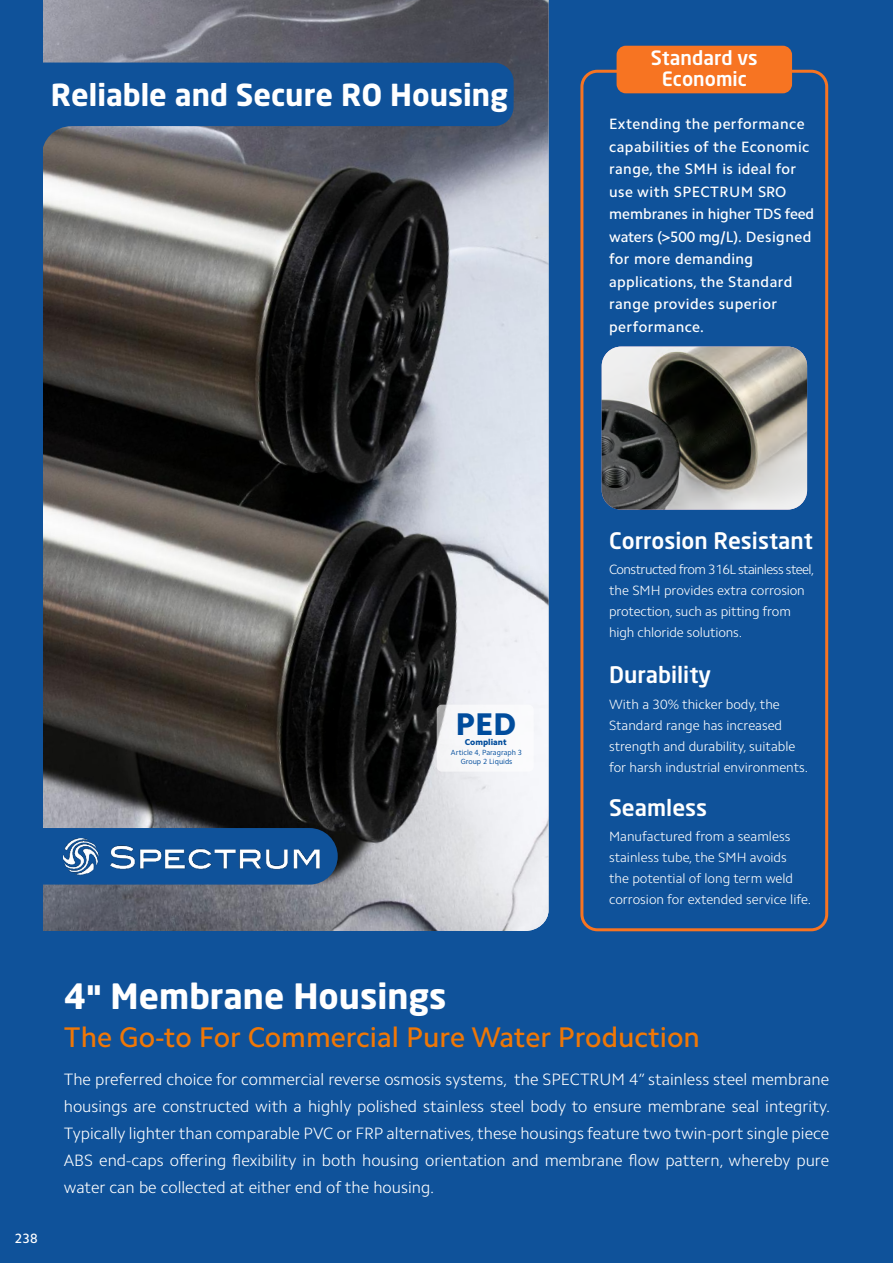
<style>
.page{position:relative;width:893px;height:1263px;background:#0f529a}
.page>*{position:absolute;margin:0;border:0;box-sizing:border-box;transform-origin:0 0}
.t1{font:700 34.5px "Neo Sans";color:#fff}
.t2{font:800 31.5px "Camphor Std";color:#004c9c}
.t3{font:700 30px "Neo Sans";color:#fff}
.t4{font:500 28.5px "Camphor Std";color:#ef7706}
.t5{font:500 22.5px "Neo Sans";color:#fff}
.t6{font:500 19.5px/21px "Neo Sans";color:#fff;text-align:center}
.t7{font:300 16.5px/27px "Camphor Std";color:#fff;text-align:justify}
.t8{font:500 15px/22.5px "Camphor Std";letter-spacing:.03em;color:#fff}
.t9{font:300 13.5px/21px "Camphor Std";color:#fff}
.t10{font:500 13.5px "Camphor Std";color:#fff}
.t11{font:800 8.7px "Camphor Std";color:#004c9c}
.t12{font:7.5px/9px "Camphor Std";color:#004c9c;text-align:center}
.s1{font-family:"Camphor Std";font-weight:800}
</style>
<div class="page">
<img style="left:43px;top:0;width:506px;height:931px">
<div style="left:580px;top:70px;width:248px;height:861px;border:3px solid #f77422;border-radius:15px"></div>
<div style="left:617px;top:46px;width:175px;height:47px;background:#f77422;border-radius:9px"></div>
<img style="left:602px;top:347px;width:205px;height:163px">
<svg style="left:43px;top:828px;width:295px;height:56px"></svg>
<div style="left:63px;top:838px;width:257px;height:41px;background:#0f529a"></div>
<img style="left:63px;top:838px;width:257px;height:37px">
<svg style="left:43px;top:63px;width:471px;height:125px"></svg>
<div style="left:437px;top:705px;width:97px;height:67px;background:#fff;border-radius:5px"></div>
<h3 class="t3" style="left:51px;top:82px;width:459px">Reliable and Secure RO Housing</h3>
<p class="t6" style="left:651px;top:49px;width:108px">Standard vs<br>Economic</p>
<p class="t8" style="left:609px;top:113px;width:207px">Extending the performance capabilities of the Economic range, the SMH is ideal for use with SPECTRUM SRO membranes in higher TDS feed waters (&gt;500 mg/L). Designed for more demanding applications, the Standard range provides superior performance.</p>
<h2 class="t2" style="left:455px;top:705px;width:62px">PED</h2>
<p class="t11" style="left:465px;top:736px;width:43px">Compliant</p>
<p class="t12" style="left:451px;top:748px;width:73px">Article 4, Paragraph 3<br>Group 2 Liquids</p>
<h3 class="t5" style="left:609px;top:531px;width:205px">Corrosion Resistant</h3>
<p class="t9" style="left:609px;top:559px;width:207px">Constructed from 316L stainless steel, the SMH provides extra corrosion protection, such as pitting from high chloride solutions.</p>
<h3 class="t5" style="left:609px;top:665px;width:103px">Durability</h3>
<p class="t9" style="left:609px;top:694px;width:201px">With a 30% thicker body, the<br>Standard range has increased strength and durability, suitable for harsh industrial environments.</p>
<h3 class="t5" style="left:609px;top:798px;width:100px">Seamless</h3>
<p class="t9" style="left:609px;top:826px;width:204px">Manufactured from a seamless stainless tube, the SMH avoids<br>the potential of long term weld corrosion for extended service life.</p>
<p class="t10" style="left:15px;top:1230px;width:24px">238</p>
<h1 class="t1" style="left:64px;top:981px;width:384px">4<span class="s1">"</span> Membrane Housings</h1>
<h3 class="t4" style="left:64px;top:1021px;width:638px">The Go-to For Commercial Pure Water Production</h3>
<p class="t7" style="left:64px;top:1066px;width:768px">The preferred choice for commercial reverse osmosis systems, the SPECTRUM 4” stainless steel membrane housings are constructed with a highly polished stainless steel body to ensure membrane seal integrity.<br>Typically lighter than comparable PVC or FRP alternatives, these housings feature two twin-port single piece ABS end-caps offering flexibility in both housing orientation and membrane flow pattern, whereby pure water can be collected at either end of the housing.</p>
</div>
